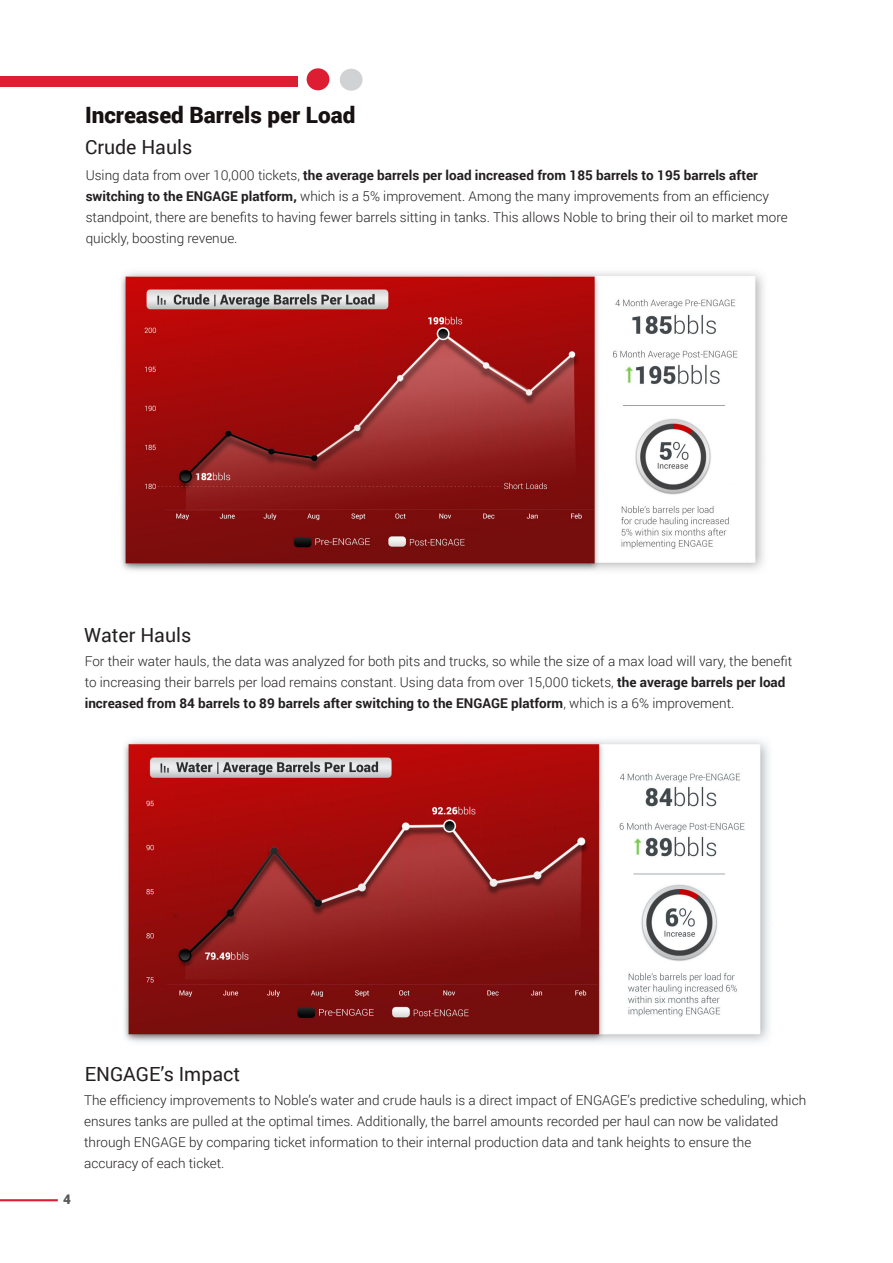
<style>
.page{position:relative;width:893px;height:1263px;background:#fff}
.page>*{position:absolute;margin:0;border:0;box-sizing:border-box;transform-origin:0 0}
.Headline{font:900 22.5px "Roboto";color:#171111}
.Headline-2{font:19.5px "Roboto";color:#231f20}
.body_text{font:300 13.5px/21px "Roboto";color:#231f20}
.t1{font:900 13.5px "Roboto";color:#57585a}
.s1{font-weight:700}
</style>
<div class="page">
<hr style="left:0;top:1199px;width:58px;height:2px;background:#dd1e32">
<div style="left:0;top:77px;width:297px;height:10px;background:#dd1e32"></div>
<div style="left:307px;top:68px;width:22px;height:22px;background:#dd1e32;border-radius:50%"></div>
<div style="left:340px;top:69px;width:23px;height:22px;background:#d1d2d4;border-radius:50%"></div>
<img style="left:121px;top:272px;width:644px;height:299px">
<img style="left:124px;top:740px;width:645px;height:303px">
<p class="Headline" style="left:85px;top:99px;width:272px">Increased Barrels per Load</p>
<p class="Headline-2" style="left:85px;top:133px;width:109px">Crude Hauls</p>
<p class="body_text" style="left:86px;top:164px;width:704px">Using data from over 10,000 tickets, <span class="s1">the average barrels per load increased from 185 barrels to 195 barrels after switching to the ENGAGE platform,</span> which is a 5% improvement. Among the many improvements from an efficiency standpoint, there are benefits to having fewer barrels sitting in tanks. This allows Noble to bring their oil to market more quickly, boosting revenue.</p>
<p class="Headline-2" style="left:84px;top:621px;width:109px">Water Hauls</p>
<p class="body_text" style="left:85px;top:650px;width:709px">For their water hauls, the data was analyzed for both pits and trucks, so while the size of a max load will vary, the benefit to increasing their barrels per load remains constant. Using data from over 15,000 tickets, <span class="s1">the average barrels per load increased from 84 barrels to 89 barrels after switching to the ENGAGE platform</span>, which is a 6% improvement.</p>
<p class="t1" style="left:63px;top:1190px;width:9px">4</p>
<p class="Headline-2" style="left:85px;top:1060px;width:157px">ENGAGE’s Impact</p>
<p class="body_text" style="left:84px;top:1089px;width:724px">The efficiency improvements to Noble’s water and crude hauls is a direct impact of ENGAGE’s predictive scheduling, which ensures tanks are pulled at the optimal times. Additionally, the barrel amounts recorded per haul can now be validated through ENGAGE by comparing ticket information to their internal production data and tank heights to ensure the accuracy of each ticket.</p>
</div>
